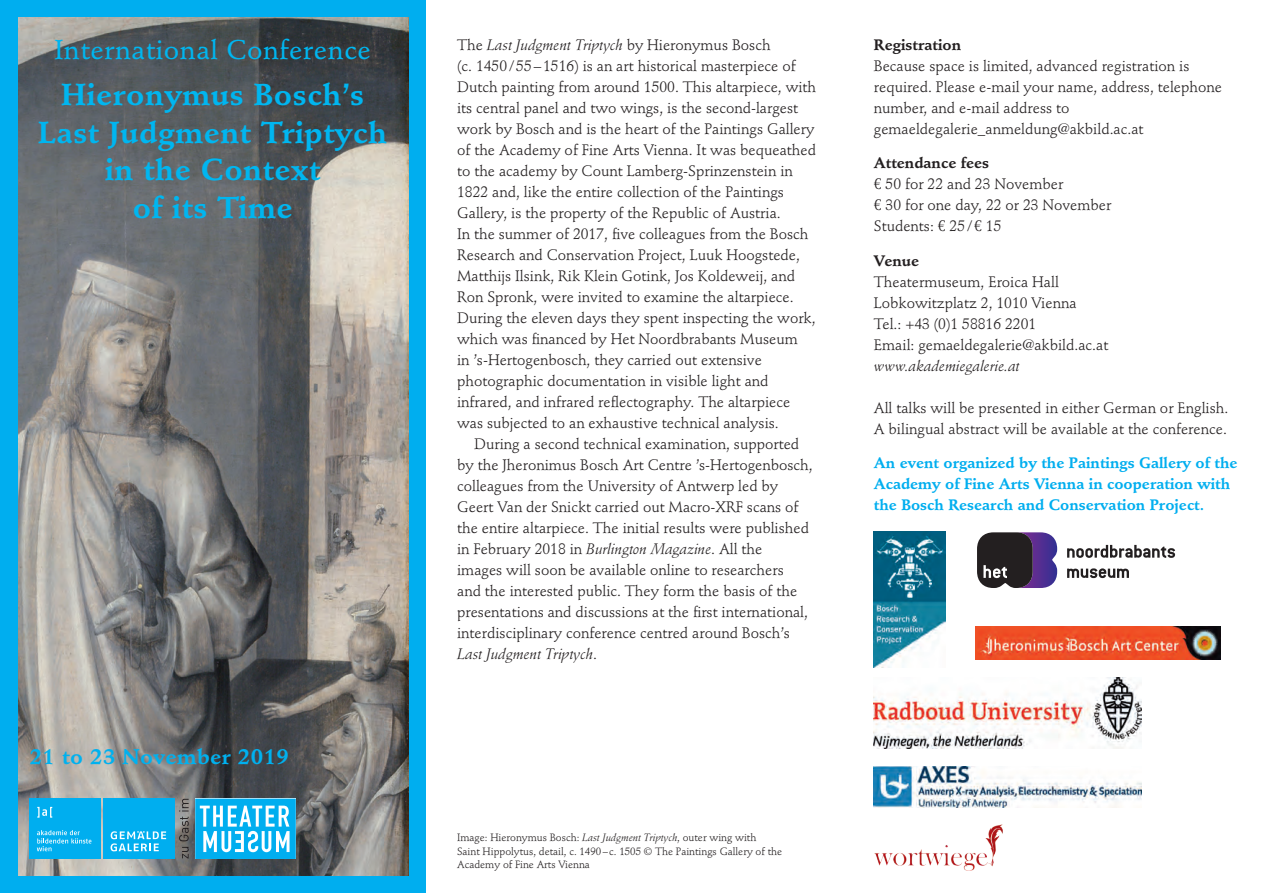
<style>
.page{position:relative;width:1263px;height:893px;background:#fff}
.page>*{position:absolute;margin:0;border:0;box-sizing:border-box;transform-origin:0 0}
.t1{font:700 30px/37.5px "Stempel Schneidler Std";letter-spacing:.02em;color:#00b6f0;text-align:center}
.t2{font:500 27px "Stempel Schneidler Std";letter-spacing:.02em;color:#00b6f0}
.t3{font:700 21px "Stempel Schneidler Std";letter-spacing:.02em;color:#00b1ef}
.t4{font:15px/21px "Stempel Schneidler Std";color:#231f20}
.t5{font:700 15px/21px "Stempel Schneidler Std";color:#00aeef}
.t6{font:700 15px "Stempel Schneidler Std";color:#231f20}
.t7{font:italic 15px "Stempel Schneidler Std";color:#231f20}
.t8{font:10.5px/13.5px "Stempel Schneidler Std";color:#231f20}
.s1{font-style:italic}
</style>
<div class="page">
<div style="left:0;top:0;width:425px;height:893px;background:#00aeef"></div>
<img style="left:18px;top:17px;width:390px;height:859px">
<svg style="left:18px;top:696px;width:320px;height:124px;background:#767675"></svg>
<div style="left:103px;top:799px;width:71px;height:60px;background:#00aeef"></div>
<svg style="left:111px;top:831px;width:55px;height:20px"></svg>
<div style="left:30px;top:799px;width:71px;height:60px;background:#00aeef"></div>
<svg style="left:37px;top:830px;width:54px;height:21px"></svg>
<svg style="left:37px;top:807px;width:15px;height:11px"></svg>
<svg style="left:195px;top:799px;width:101px;height:60px"></svg>
<svg style="left:182px;top:847px;width:7px;height:11px"></svg>
<svg style="left:179px;top:817px;width:10px;height:24px"></svg>
<svg style="left:179px;top:799px;width:10px;height:12px"></svg>
<img style="left:874px;top:678px;width:268px;height:71px">
<img style="left:976px;top:627px;width:244px;height:32px">
<svg style="left:977px;top:532px;width:80px;height:56px;background:#463a57"></svg>
<svg style="left:1067px;top:545px;width:108px;height:13px"></svg>
<svg style="left:1067px;top:568px;width:62px;height:10px"></svg>
<img style="left:874px;top:531px;width:71px;height:137px">
<img style="left:874px;top:825px;width:128px;height:45px">
<img style="left:874px;top:766px;width:268px;height:41px">
<h2 class="t2" style="left:54px;top:33px;width:318px">International Conference</h2>
<h1 class="t1" style="left:38px;top:76px;width:350px">Hieronymus Bosch’s<br>Last Judgment Triptych in the Context<br>of its Time</h1>
<h3 class="t3" style="left:30px;top:744px;width:261px">21 to 23 November 2019</h3>
<p class="t4" style="left:457px;top:34px;width:361px">The <span class="s1">Last Judgment Triptych</span> by Hieronymus Bosch<br>(c. 1450/55–1516) is an art historical masterpiece of Dutch painting from around 1500. This altarpiece, with its central panel and two wings, is the second-largest work by Bosch and is the heart of the Paintings Gallery of the Academy of Fine Arts Vienna. It was bequeathed to the academy by Count Lamberg-Sprinzenstein in 1822 and, like the entire collection of the Paintings Gallery, is the property of the Republic of Austria.<br>In the summer of 2017, five colleagues from the Bosch Research and Conservation Project, Luuk Hoogstede, Matthijs Ilsink, Rik Klein Gotink, Jos Koldeweij, and Ron Spronk, were invited to examine the altarpiece.<br>During the eleven days they spent inspecting the work, which was financed by Het Noordbrabants Museum<br>in ’s-Hertogenbosch, they carried out extensive photographic documentation in visible light and infrared, and infrared reflectography. The altarpiece was subjected to an exhaustive technical analysis.</p>
<p class="t4" style="left:457px;top:433px;width:357px;text-indent:17px">During a second technical examination, supported by the Jheronimus Bosch Art Centre ’s-Hertogenbosch, colleagues from the University of Antwerp led by Geert Van der Snickt carried out Macro-XRF scans of the entire altarpiece. The initial results were published in February 2018 in <span class="s1">Burlington Magazine</span>. All the<br>images will soon be available online to researchers<br>and the interested public. They form the basis of the presentations and discussions at the first international, interdisciplinary conference centred around Bosch’s <span class="s1">Last Judgment Triptych</span>.</p>
<p class="t6" style="left:874px;top:35px;width:89px">Registration</p>
<p class="t4" style="left:874px;top:55px;width:350px">Because space is limited, advanced registration is required. Please e-mail your name, address, telephone number, and e-mail address to gemaeldegalerie_anmeldung@akbild.ac.at</p>
<p class="t6" style="left:874px;top:154px;width:117px">Attendance fees</p>
<p class="t4" style="left:874px;top:174px;width:239px">€ 50 for 22 and 23 November<br>€ 30 for one day, 22 or 23 November<br>Students: € 25/€ 15</p>
<p class="t6" style="left:874px;top:251px;width:47px">Venue</p>
<p class="t4" style="left:874px;top:271px;width:236px">Theatermuseum, Eroica Hall<br>Lobkowitzplatz 2, 1010 Vienna<br>Tel.: +43 (0)1 58816 2201<br>Email: gemaeldegalerie@akbild.ac.at</p>
<p class="t7" style="left:874px;top:357px;width:147px">www.akademiegalerie.at</p>
<p class="t4" style="left:874px;top:397px;width:356px">All talks will be presented in either German or English.<br>A bilingual abstract will be available at the conference.</p>
<p class="t5" style="left:874px;top:453px;width:365px">An event organized by the Paintings Gallery of the<br>Academy of Fine Arts Vienna in cooperation with the Bosch Research and Conservation Project.</p>
<p class="t8" style="left:457px;top:831px;width:327px">Image: Hieronymus Bosch: <span class="s1">Last Judgment Triptych</span>, outer wing with<br>Saint Hippolytus, detail, c. 1490– c. 1505 © The Paintings Gallery of the<br>Academy of Fine Arts Vienna</p>
</div>
